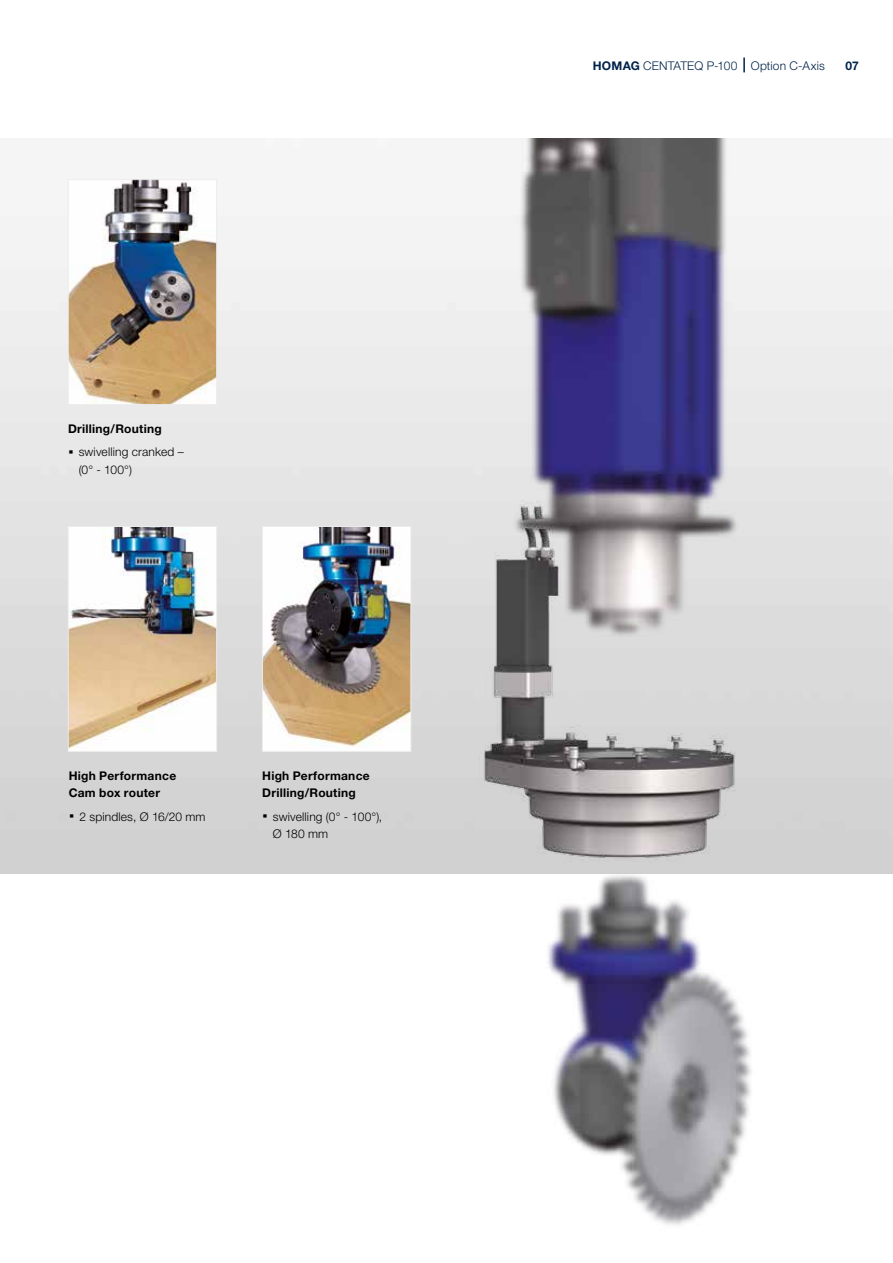
<style>
.page{position:relative;width:893px;height:1263px;background:#fff}
.page>*{position:absolute;margin:0;border:0;box-sizing:border-box;transform-origin:0 0}
.t1{font:300 12px/17.2px "Helvetica Neue LTW1 G";letter-spacing:.015em;color:#000}
.t2{font:700 12px/17.2px "Helvetica Neue LTW1 G";letter-spacing:.02em;color:#000}
.t3{font:300 12px "Helvetica Neue LTW1 G";letter-spacing:.01em;color:#00234a}
.t4{font:700 12px "Helvetica Neue LTW1 G";color:#00234a}
.s1{font-weight:700}
.s2{font-weight:700;font-size:21px}
</style>
<div class="page">
<img style="left:70px;top:181px;width:145px;height:222px">
<div style="left:68px;top:179px;width:149px;height:226px;border:1px solid #ececed"></div>
<img style="left:70px;top:528px;width:145px;height:222px">
<div style="left:68px;top:526px;width:149px;height:226px;border:1px solid #ececed"></div>
<img style="left:264px;top:528px;width:145px;height:221px">
<div style="left:262px;top:526px;width:149px;height:226px;border:1px solid #ececed"></div>
<img style="left:416px;top:139px;width:361px;height:1086px">
<svg style="left:743px;top:58px;width:2px;height:14px"></svg>
<p class="t1" style="left:68px;top:417px;width:117px;line-height:23.7px"><span class="s1">Drilling/Routing<br></span><span class="s2">·</span> swivelling cranked –</p>
<p class="t1" style="left:79px;top:461px;width:55px">(0° - 100°)</p>
<p class="t2" style="left:69px;top:767px;width:109px">High Performance<br>Cam box router</p>
<p class="t1" style="left:69px;top:808px;width:138px"><span class="s2">·</span> 2 spindles, Ø 16/20 mm</p>
<p class="t2" style="left:262px;top:767px;width:109px">High Performance<br>Drilling/Routing</p>
<p class="t1" style="left:273px;top:808px;width:111px;text-indent:-11px"><span class="s2">·</span> swivelling (0° - 100°),<br>Ø 180 mm</p>
<p class="t3" style="left:593px;top:58px;width:234px"><span class="s1">HOMAG</span> CENTATEQ P-100 Option C-Axis</p>
<p class="t4" style="left:845px;top:58px;width:15px">07</p>
</div>
